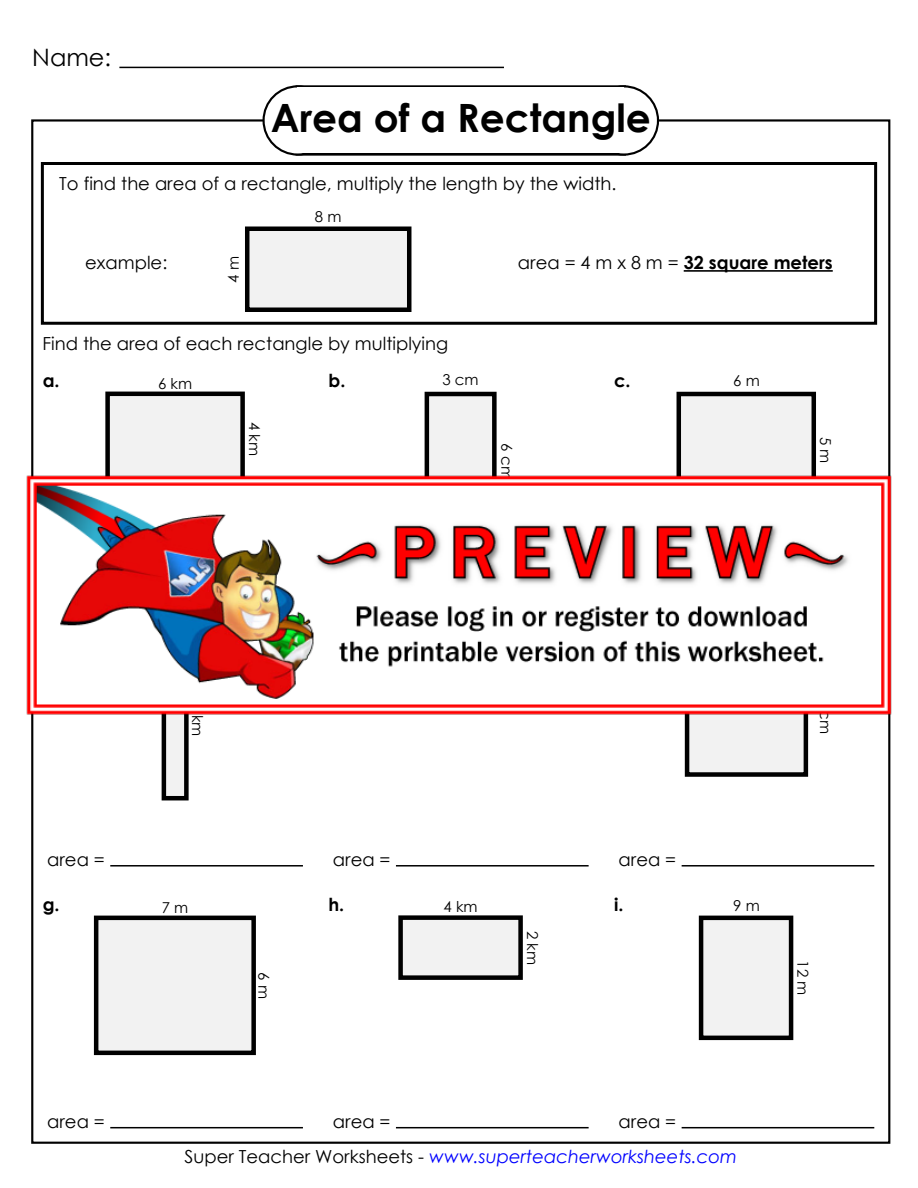
<style>
.page{position:relative;width:918px;height:1188px;background:#fff}
.page>*{position:absolute;margin:0;border:0;box-sizing:border-box;transform-origin:0 0}
.t1{font:700 39px "Century Gothic 2";color:#000}
.t2{font:24px "Century Gothic 2";color:#000}
.t3{font:18px "Century Gothic 2";color:#000}
.t4{font:italic 18px "Century Gothic 2";color:#00f}
.t5{font:700 18px "Century Gothic 2";color:#000}
.t6{font:15px "Century Gothic 2";color:#000}
.s1{font-weight:400}
.s2{font-style:normal;color:#000}
</style>
<div class="page">
<hr style="left:119px;top:67px;width:385px;height:1px;background:#000">
<div style="left:589px;top:85px;width:70px;height:71px;border:4px solid #000;border-radius:50%"></div>
<div style="left:296px;top:85px;width:330px;height:71px;border:4px solid #000"></div>
<div style="left:263px;top:85px;width:70px;height:71px;border:4px solid #000;border-radius:50%"></div>
<div style="left:591px;top:87px;width:66px;height:66px;background:#fff;border-radius:50%"></div>
<div style="left:298px;top:87px;width:326px;height:66px;background:#fff"></div>
<div style="left:265px;top:87px;width:66px;height:66px;background:#fff;border-radius:50%"></div>
<div style="left:245px;top:226px;width:166px;height:86px;background:#f2f2f2;border:4px solid #000"></div>
<hr style="left:684px;top:270px;width:149px;height:2px;background:#000">
<div style="left:41px;top:162px;width:836px;height:163px;border:3px solid #000"></div>
<div style="left:105px;top:392px;width:140px;height:94px;background:#f2f2f2;border:4px solid #000"></div>
<div style="left:425px;top:392px;width:72px;height:139px;background:#f2f2f2;border:4px solid #000"></div>
<div style="left:677px;top:392px;width:139px;height:117px;background:#f2f2f2;border:4px solid #000"></div>
<div style="left:162px;top:638px;width:27px;height:162px;background:#f2f2f2;border:4px solid #000"></div>
<hr style="left:110px;top:865px;width:193px;height:2px;background:#000">
<hr style="left:396px;top:865px;width:193px;height:2px;background:#000">
<div style="left:685px;top:653px;width:123px;height:124px;background:#f2f2f2;border:4px solid #000"></div>
<hr style="left:682px;top:865px;width:192px;height:2px;background:#000">
<div style="left:94px;top:916px;width:162px;height:139px;background:#f2f2f2;border:4px solid #000"></div>
<hr style="left:110px;top:1127px;width:193px;height:1px;background:#000">
<div style="left:398px;top:915px;width:125px;height:65px;background:#f2f2f2;border:4px solid #000"></div>
<hr style="left:396px;top:1127px;width:193px;height:1px;background:#000">
<div style="left:699px;top:916px;width:94px;height:124px;background:#f2f2f2;border:4px solid #000"></div>
<hr style="left:682px;top:1127px;width:192px;height:1px;background:#000">
<img style="left:26px;top:470px;width:866px;height:248px">
<h2 class="t2" style="left:32px;top:40px;width:80px">Name:</h2>
<h1 class="t1" style="left:271px;top:88px;width:381px">Area of a Rectangle</h1>
<p class="t3" style="left:59px;top:171px;width:559px">To find the area of a rectangle, multiply the length by the width.</p>
<p class="t3" style="left:85px;top:250px;width:84px">example:</p>
<p class="t6" style="left:315px;top:206px;width:28px">8 m</p>
<p class="t6" style="left:223px;top:283px;width:28px;rotate:-90deg">4 m</p>
<p class="t5" style="left:518px;top:249px;width:316px"><span class="s1">area = 4 m x 8 m =</span> 32 square meters</p>
<p class="t3" style="left:42px;top:330px;width:407px">Find the area of each rectangle by multiplying</p>
<p class="t5" style="left:43px;top:367px;width:18px">a.</p>
<p class="t6" style="left:265px;top:422px;width:36px;rotate:90deg">4 km</p>
<p class="t6" style="left:158px;top:373px;width:36px">6 km</p>
<p class="t5" style="left:328px;top:367px;width:18px">b.</p>
<p class="t6" style="left:442px;top:369px;width:38px">3 cm</p>
<p class="t5" style="left:614px;top:367px;width:18px">c.</p>
<p class="t6" style="left:518px;top:443px;width:38px;rotate:90deg">6 cm</p>
<p class="t6" style="left:733px;top:370px;width:28px">6 m</p>
<p class="t6" style="left:836px;top:437px;width:28px;rotate:90deg">5 m</p>
<p class="t6" style="left:208px;top:702px;width:36px;rotate:90deg">7 km</p>
<p class="t6" style="left:836px;top:689px;width:46px;rotate:90deg">12 cm</p>
<p class="t3" style="left:47px;top:847px;width:59px">area =</p>
<p class="t3" style="left:333px;top:847px;width:59px">area =</p>
<p class="t3" style="left:619px;top:847px;width:59px">area =</p>
<p class="t5" style="left:43px;top:891px;width:18px">g.</p>
<p class="t6" style="left:162px;top:897px;width:28px">7 m</p>
<p class="t5" style="left:328px;top:891px;width:17px">h.</p>
<p class="t6" style="left:444px;top:896px;width:36px">4 km</p>
<p class="t5" style="left:614px;top:891px;width:11px">i.</p>
<p class="t6" style="left:733px;top:895px;width:28px">9 m</p>
<p class="t6" style="left:274px;top:972px;width:28px;rotate:90deg">6 m</p>
<p class="t6" style="left:543px;top:931px;width:36px;rotate:90deg">2 km</p>
<p class="t6" style="left:813px;top:960px;width:36px;rotate:90deg">12 m</p>
<p class="t3" style="left:47px;top:1109px;width:59px">area =</p>
<p class="t3" style="left:333px;top:1109px;width:59px">area =</p>
<p class="t3" style="left:619px;top:1109px;width:59px">area =</p>
<p class="t4" style="left:185px;top:1144px;width:554px"><span class="s2">Super Teacher Worksheets -</span> www.superteacherworksheets.com</p>
</div>
